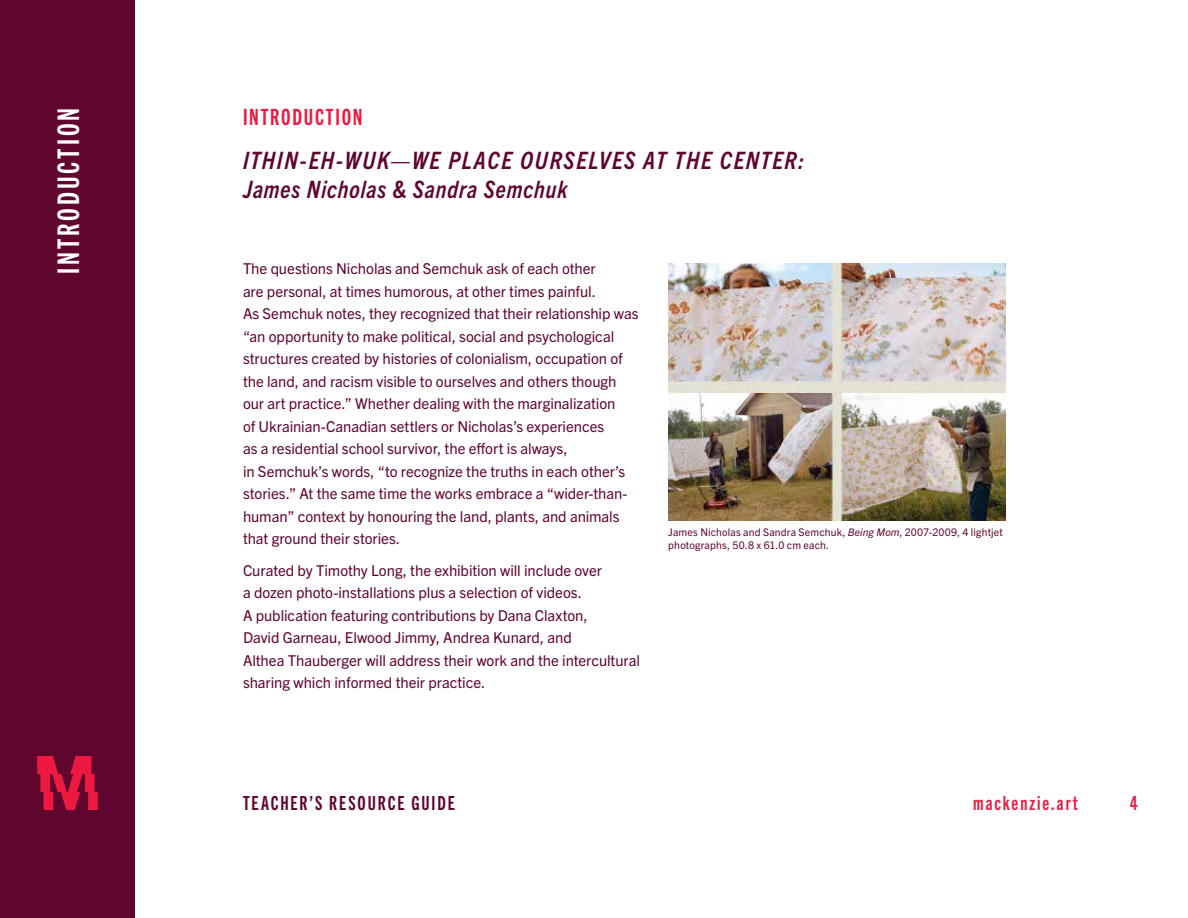
<style>
.page{position:relative;width:1188px;height:918px;background:#fff}
.page>*{position:absolute;margin:0;border:0;box-sizing:border-box;transform-origin:0 0}
.t1{font:30px "Trade Gothic Next LT Pro Bd Cm";letter-spacing:.095em;color:#fff}
.t2{font:italic 700 condensed 24px/28.8px "Trade Gothic Next LT Pro";letter-spacing:.05em;color:#60052d}
.t3{font:22.5px "Trade Gothic Next LT Pro Bd Cm";letter-spacing:.075em;color:#ed1941}
.t4{font:19.5px "Trade Gothic Next LT Pro Bd Cm";letter-spacing:.095em;color:#60052d}
.t5{font:19.5px "Trade Gothic Next LT Pro Bd Cm";letter-spacing:.1em;color:#ed1941}
.t6{font:15px/22.5px "Trade Gothic Next LT Pro";letter-spacing:-.005em;color:#60052d}
.t7{font:10.5px/12.6px "Trade Gothic Next LT Pro";letter-spacing:.015em;color:#60052d}
.s1{font-style:italic}
</style>
<div class="page">
<div style="left:0;top:0;width:135px;height:918px;background:#60052d"></div>
<svg style="left:37px;top:756px;width:61px;height:54px"></svg>
<img style="left:668px;top:263px;width:337px;height:258px">
<h1 class="t1" style="left:48px;top:274px;width:167px;rotate:-90deg">INTRODUCTION</h1>
<h3 class="t3" style="left:243px;top:102px;width:121px">INTRODUCTION</h3>
<h2 class="t2" style="left:243px;top:144px;width:563px">ITHIN-EH-WUK—WE PLACE OURSELVES AT THE CENTER:<br>James Nicholas &amp; Sandra Semchuk</h2>
<p class="t6" style="left:243px;top:256px;width:397px">The questions Nicholas and Semchuk ask of each other<br>are personal, at times humorous, at other times painful.<br>As Semchuk notes, they recognized that their relationship was “an opportunity to make political, social and psychological structures created by histories of colonialism, occupation of the land, and racism visible to ourselves and others though our art practice.” Whether dealing with the marginalization<br>of Ukrainian-Canadian settlers or Nicholas’s experiences<br>as a residential school survivor, the effort is always,<br>in Semchuk’s words, “to recognize the truths in each other’s stories.” At the same time the works embrace a “wider-than&shy;human” context by honouring the land, plants, and animals that ground their stories.</p>
<p class="t6" style="left:243px;top:558px;width:399px">Curated by Timothy Long, the exhibition will include over<br>a dozen photo-installations plus a selection of videos.<br>A publication featuring contributions by Dana Claxton,<br>David Garneau, Elwood Jimmy, Andrea Kunard, and<br>Althea Thauberger will address their work and the intercultural sharing which informed their practice.</p>
<p class="t7" style="left:668px;top:525px;width:336px">James Nicholas and Sandra Semchuk, <span class="s1">Being Mom</span>, 2007-2009, 4 lightjet photographs, 50.8 x 61.0 cm each.</p>
<h3 class="t4" style="left:243px;top:790px;width:213px">TEACHER’S RESOURCE GUIDE</h3>
<h3 class="t5" style="left:973px;top:790px;width:106px">mackenzie.art</h3>
<h3 class="t5" style="left:1130px;top:790px;width:9px">4</h3>
</div>
